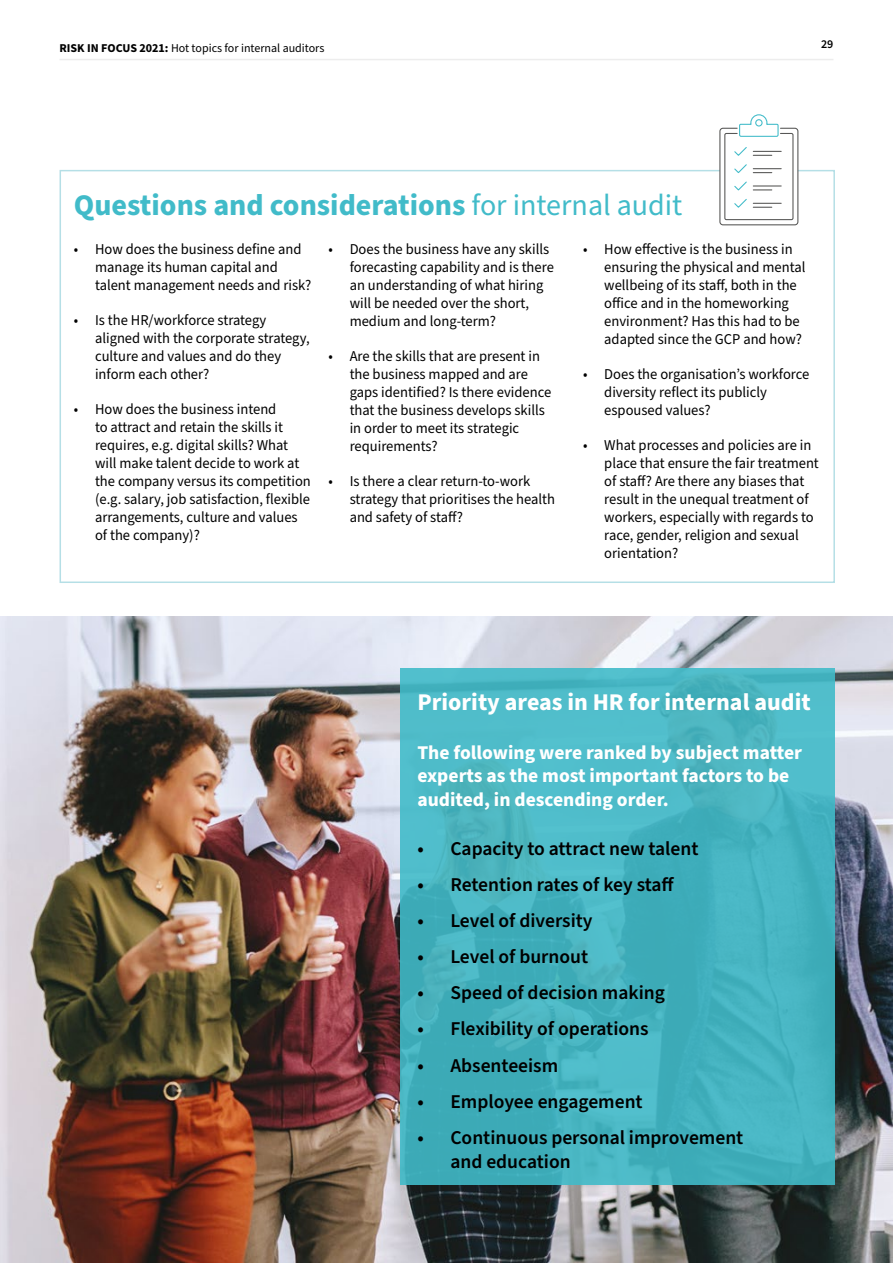
<style>
.page{position:relative;width:893px;height:1263px;background:#fff}
.page>*{position:absolute;margin:0;border:0;box-sizing:border-box;transform-origin:0 0}
.t1{font:700 30px "Source Sans Pro";color:#41bbc9}
.t2{font:700 24px "Source Sans Pro";color:#fff}
.t3{font:600 19.5px/23.4px "Source Sans Pro";color:#000}
.t4{font:700 19.5px/23.4px "Source Sans Pro";color:#fff}
.t5{font:15px/18px "Source Sans Pro";color:#000}
.t6{font:12px "Source Sans Pro";color:#000}
.t7{font:600 12px "Source Sans Pro";color:#000}
.s1{font-weight:700}
.s2{font-weight:400}
</style>
<div class="page">
<hr style="left:60px;top:59px;width:773px;height:1px;background:#ededed">
<div style="left:60px;top:170px;width:775px;height:413px;border:2px solid #b5dfe6"></div>
<svg style="left:719px;top:128px;width:79px;height:97px"></svg>
<div style="left:724px;top:133px;width:69px;height:87px;background:#fff;border:1px solid #575756;border-radius:2px"></div>
<svg style="left:734px;top:147px;width:47px;height:9px"></svg>
<svg style="left:734px;top:164px;width:47px;height:10px"></svg>
<hr style="left:753px;top:185px;width:28px;height:2px;background:#575756">
<svg style="left:734px;top:181px;width:38px;height:10px"></svg>
<svg style="left:734px;top:199px;width:47px;height:9px"></svg>
<svg style="left:738px;top:114px;width:41px;height:23px"></svg>
<div style="left:755px;top:119px;width:8px;height:8px;border:1px solid #41bbc9;border-radius:50%"></div>
<img style="left:0;top:617px;width:893px;height:646px">
<div style="left:400px;top:668px;width:435px;height:516px;background:linear-gradient(to right,#47b3bf,#47b5c2)"></div>
<p class="t6" style="left:60px;top:40px;width:266px"><span class="s1">RISK IN FOCUS 2021:</span> Hot topics for internal auditors</p>
<p class="t7" style="left:821px;top:36px;width:14px">29</p>
<h1 class="t1" style="left:74px;top:184px;width:610px">Questions and considerations <span class="s2">for internal audit</span></h1>
<p class="t5" style="left:95px;top:241px;width:218px;text-indent:-21px">• How does the business define and manage its human capital and talent management needs and risk?</p>
<p class="t5" style="left:95px;top:312px;width:216px;text-indent:-21px">• Is the HR/workforce strategy aligned with the corporate strategy, culture and values and do they inform each other?</p>
<p class="t5" style="left:95px;top:401px;width:217px;text-indent:-21px">• How does the business intend<br>to attract and retain the skills it requires, e.g. digital skills? What will make talent decide to work at the company versus its competition (e.g. salary, job satisfaction, flexible arrangements, culture and values of the company)?</p>
<p class="t5" style="left:604px;top:241px;width:203px;text-indent:-21px">• How effective is the business in ensuring the physical and mental wellbeing of its staff, both in the office and in the homeworking environment? Has this had to be adapted since the GCP and how?</p>
<p class="t5" style="left:604px;top:366px;width:207px;text-indent:-21px">• Does the organisation’s workforce diversity reflect its publicly espoused values?</p>
<p class="t5" style="left:604px;top:437px;width:216px;text-indent:-21px">• What processes and policies are in place that ensure the fair treatment of staff? Are there any biases that result in the unequal treatment of workers, especially with regards to race, gender, religion and sexual orientation?</p>
<p class="t5" style="left:350px;top:241px;width:206px;text-indent:-21px">• Does the business have any skills forecasting capability and is there an understanding of what hiring will be needed over the short, medium and long-term?</p>
<p class="t5" style="left:350px;top:348px;width:203px;text-indent:-21px">• Are the skills that are present in the business mapped and are gaps identified? Is there evidence that the business develops skills in order to meet its strategic requirements?</p>
<p class="t5" style="left:350px;top:473px;width:207px;text-indent:-21px">• Is there a clear return-to-work strategy that prioritises the health and safety of staff?</p>
<h2 class="t2" style="left:417px;top:685px;width:395px">Priority areas in HR for internal audit</h2>
<h3 class="t4" style="left:417px;top:741px;width:386px">The following were ranked by subject matter experts as the most important factors to be audited, in descending order.</h3>
<h3 class="t3" style="left:417px;top:837px;width:283px">• Capacity to attract new talent</h3>
<h3 class="t3" style="left:417px;top:873px;width:258px">• Retention rates of key staff</h3>
<h3 class="t3" style="left:417px;top:909px;width:177px">• Level of diversity</h3>
<h3 class="t3" style="left:417px;top:945px;width:172px">• Level of burnout</h3>
<h3 class="t3" style="left:417px;top:982px;width:249px">• Speed of decision making</h3>
<h3 class="t3" style="left:417px;top:1018px;width:233px">• Flexibility of operations</h3>
<h3 class="t3" style="left:417px;top:1054px;width:142px">• Absenteeism</h3>
<h3 class="t3" style="left:417px;top:1090px;width:227px">• Employee engagement</h3>
<h3 class="t3" style="left:450px;top:1126px;width:295px;text-indent:-33px">• Continuous personal improvement and education</h3>
</div>
